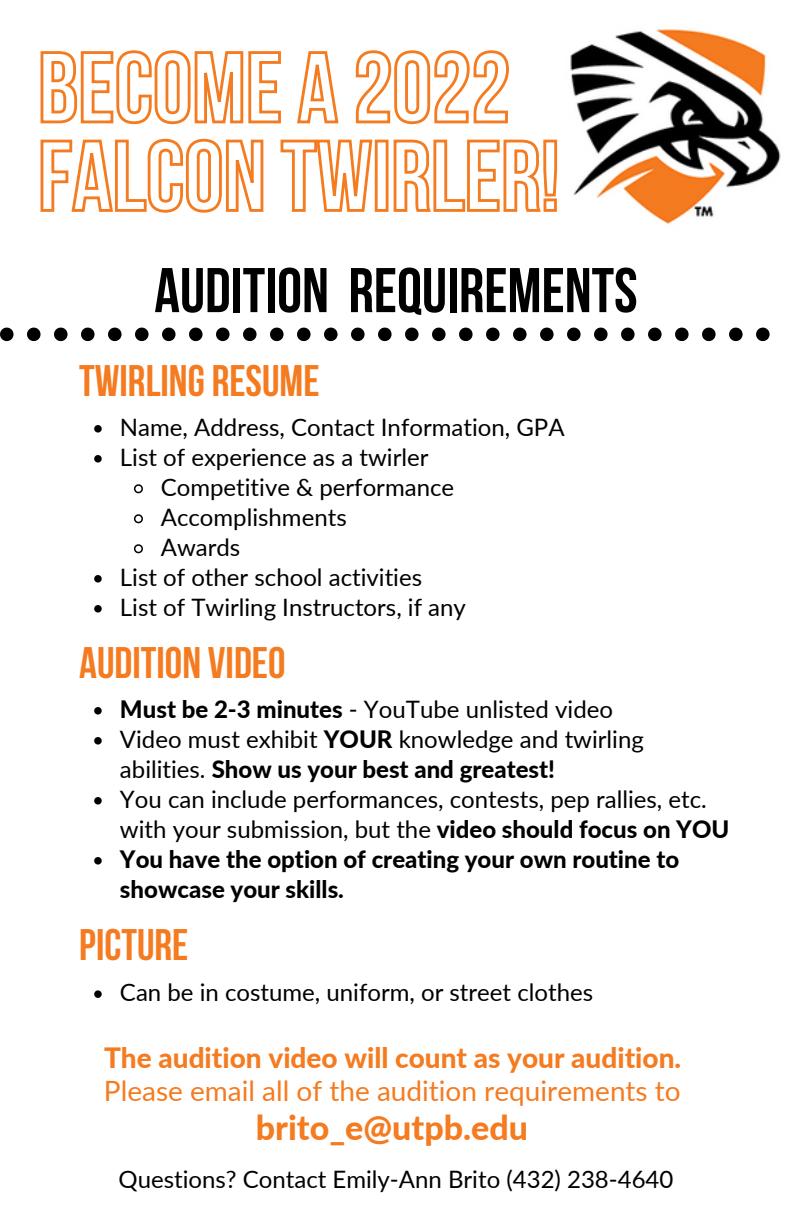
<style>
.page{position:relative;width:792px;height:1224px;background:#fff}
.page>*{position:absolute;margin:0;border:0;box-sizing:border-box;transform-origin:0 0}
.t1{font:700 63px "Bebas Neue";color:#000}
.t2{font:700 44px "Bebas Neue";color:#f57b20}
.t3{font:800 34px "Lato";color:#f57b20}
.t4{font:28px "Lato";color:#f57b20}
.t5{font:800 28px "Lato";color:#f57b20}
.t6{font:24px/30px "Lato";color:#000}
.t7{font:800 24px/30px "Lato";color:#000}
.s1{font-weight:800}
</style>
<div class="page">
<img style="left:570px;top:29px;width:211px;height:195px">
<svg style="left:40px;top:50px;width:469px;height:75px"></svg>
<svg style="left:40px;top:138px;width:518px;height:75px"></svg>
<svg style="left:94px;top:425px;width:8px;height:8px"></svg>
<svg style="left:94px;top:455px;width:8px;height:8px"></svg>
<svg style="left:134px;top:484px;width:9px;height:10px"></svg>
<svg style="left:134px;top:514px;width:9px;height:10px"></svg>
<svg style="left:134px;top:544px;width:9px;height:10px"></svg>
<svg style="left:94px;top:575px;width:8px;height:8px"></svg>
<svg style="left:94px;top:605px;width:8px;height:8px"></svg>
<svg style="left:94px;top:707px;width:8px;height:8px"></svg>
<svg style="left:94px;top:737px;width:8px;height:8px"></svg>
<svg style="left:94px;top:797px;width:8px;height:8px"></svg>
<svg style="left:94px;top:857px;width:8px;height:8px"></svg>
<svg style="left:94px;top:990px;width:8px;height:8px"></svg>
<svg style="left:0;top:328px;width:770px;height:13px"></svg>
<p class="t1" style="left:154px;top:265px;width:485px">AUDITION REQUIREMENTS</p>
<p class="t2" style="left:79px;top:363px;width:242px">TWIRLING RESUME</p>
<p class="t6" style="left:120px;top:411px;width:446px">Name, Address, Contact Information, GPA</p>
<p class="t6" style="left:120px;top:441px;width:310px">List of experience as a twirler</p>
<p class="t6" style="left:161px;top:471px;width:295px">Competitive &amp; performance</p>
<p class="t6" style="left:161px;top:501px;width:187px">Accomplishments</p>
<p class="t6" style="left:161px;top:531px;width:81px">Awards</p>
<p class="t6" style="left:120px;top:561px;width:304px">List of other school activities</p>
<p class="t6" style="left:120px;top:591px;width:347px">List of Twirling Instructors, if any</p>
<p class="t2" style="left:79px;top:645px;width:208px">AUDITION VIDEO</p>
<p class="t6" style="left:120px;top:693px;width:495px"><span class="s1">Must be 2-3 minutes</span> - YouTube unlisted video</p>
<p class="t6" style="left:120px;top:723px;width:525px">Video must exhibit <span class="s1">YOUR</span> knowledge and twirling abilities. <span class="s1">Show us your best and greatest!</span></p>
<p class="t6" style="left:120px;top:783px;width:611px">You can include performances, contests, pep rallies, etc. with your submission, but the <span class="s1">video should focus on YOU</span></p>
<p class="t7" style="left:120px;top:843px;width:561px">You have the option of creating your own routine to showcase your skills.</p>
<p class="t2" style="left:79px;top:927px;width:111px">PICTURE</p>
<p class="t6" style="left:120px;top:977px;width:475px">Can be in costume, uniform, or street clothes</p>
<p class="t5" style="left:104px;top:1041px;width:579px">The audition video will count as your audition.</p>
<p class="t4" style="left:104px;top:1074px;width:578px">Please email all of the audition requirements to</p>
<p class="t3" style="left:256px;top:1107px;width:274px">brito_e@utpb.edu</p>
<p class="t6" style="left:119px;top:1164px;width:556px">Questions? Contact Emily-Ann Brito (432) 238-4640</p>
</div>
